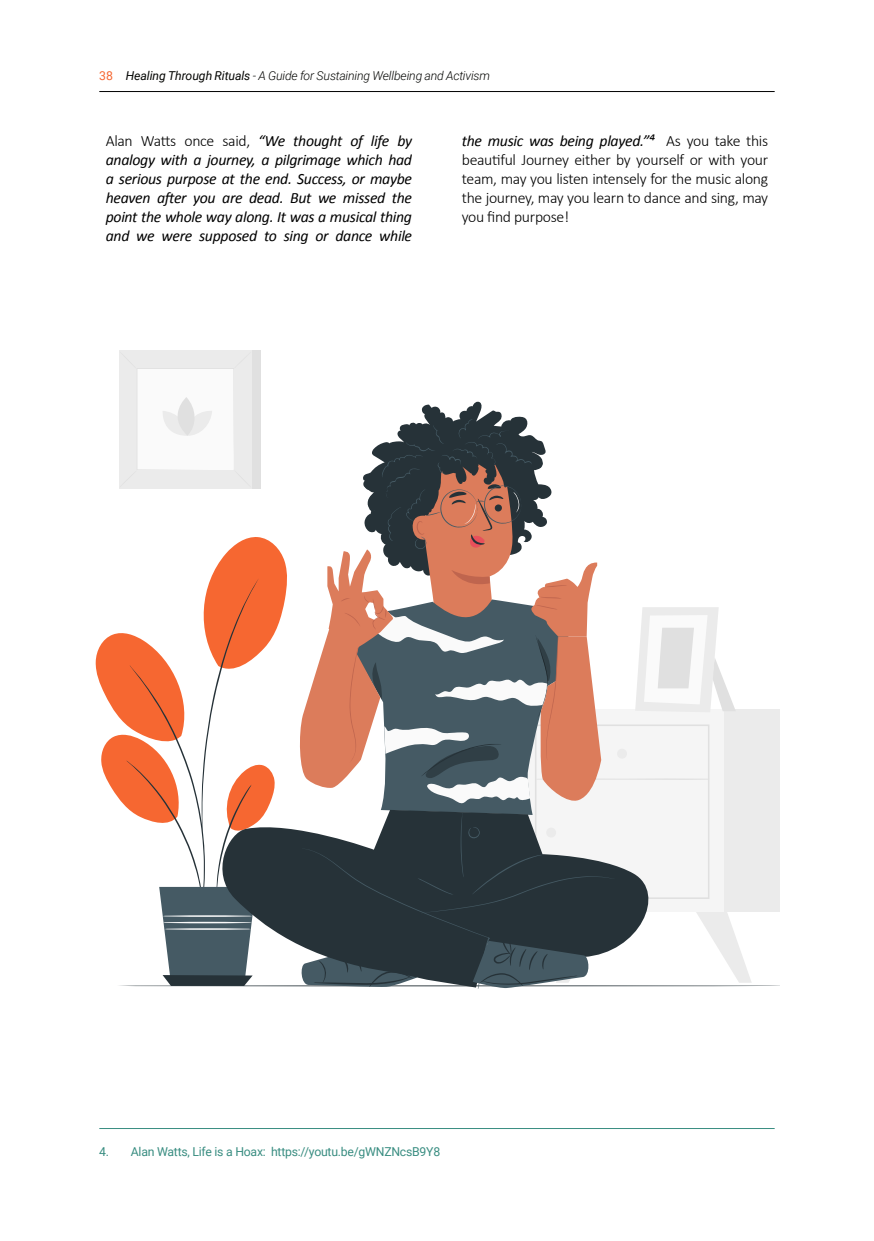
<style>
.page{position:relative;width:874px;height:1241px;background:#fff}
.page>*{position:absolute;margin:0;border:0;box-sizing:border-box;transform-origin:0 0}
.t1{font:italic 15.75px/18.9px "Calibri";letter-spacing:-.02em;color:#000;text-align:justify}
.t2{font:300 15.75px/18.9px "Calibri";letter-spacing:-.02em;color:#000;text-align:justify}
.t3{font:italic 300 12.25px "Roboto";letter-spacing:-.015em;color:#040503}
.t4{font:12.25px "Roboto";letter-spacing:-.02em;color:#398d81}
.s1{font-weight:400;font-style:normal;color:#f66731}
.s2{font-weight:400}
.s3{font-weight:300;font-style:normal}
.s4{font-weight:400;font-style:italic}
</style>
<div class="page">
<hr style="left:99px;top:1127px;width:675px;height:1px;background:#398d81">
<svg style="left:95px;top:351px;width:684px;height:637px"></svg>
<hr style="left:99px;top:91px;width:675px;height:1px;background:#000">
<p class="t3" style="left:99px;top:67px;width:392px"><span class="s1">38</span> <span class="s2">Healing Through Rituals</span> - A Guide for Sustaining Wellbeing and Activism</p>
<p class="t1" style="left:106px;top:131px;width:308px"><span class="s3">Alan Watts once said,</span> “We thought of life by analogy with a journey, a pilgrimage which had a serious purpose at the end. Success, or maybe heaven after you are dead. But we missed the point the whole way along. It was a musical thing and we were supposed to sing or dance while</p>
<p class="t2" style="left:461px;top:131px;width:308px"><span class="s4">the music was being played.”⁴</span> As you take this beautiful Journey either by yourself or with your team, may you listen intensely for the music along the journey, may you learn to dance and sing, may you find purpose!</p>
<p class="t4" style="left:99px;top:1143px;width:342px">4. Alan Watts, Life is a Hoax: https://youtu.be/gWNZNcsB9Y8</p>
</div>
